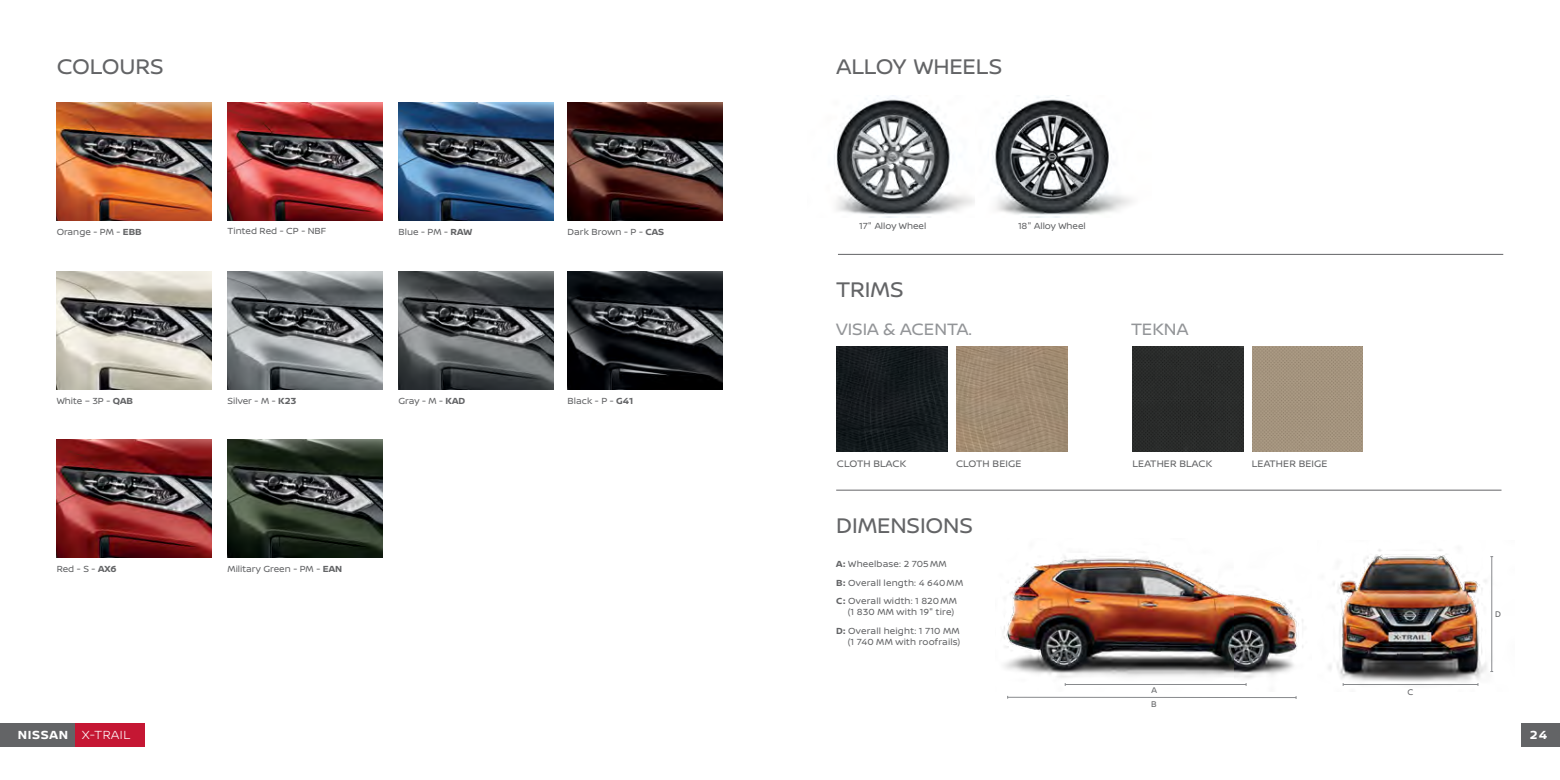
<style>
.page{position:relative;width:1560px;height:780px;background:#fff}
.page>*{position:absolute;margin:0;border:0;box-sizing:border-box;transform-origin:0 0}
.t1{font:22.5px "Nissan Brand";letter-spacing:-.005em;color:#636466}
.t2{font:17.5px "Nissan Brand";color:#939598}
.t3{font:300 12.5px "Nissan Brand";letter-spacing:.05em;color:#fff}
.t4{font:700 12.5px "Nissan Brand";color:#fff}
.t5{font:10px "Nissan Brand";letter-spacing:.01em;color:#636466}
.t6{font:9.38px/18.4px "Nissan Brand";color:#636466}
.t7{font:9.38px "Nissan Brand";letter-spacing:.02em;color:#636466}
.t8{font:8.75px "Nissan Brand";color:#636466;scale:.95 1}
.s1{font-weight:700}
</style>
<div class="page">
<img style="left:1328px;top:549px;width:166px;height:137px">
<img style="left:1004px;top:556px;width:299px;height:130px">
<img style="left:834px;top:97px;width:140px;height:120px">
<hr style="left:1007px;top:697px;width:288px;height:1px;background:#87898c">
<hr style="left:1491px;top:556px;width:1px;height:115px;background:#87898c">
<hr style="left:1342px;top:684px;width:135px;height:1px;background:#87898c">
<hr style="left:1065px;top:684px;width:180px;height:1px;background:#87898c">
<hr style="left:837px;top:254px;width:665px;height:1px;background:#636466">
<hr style="left:836px;top:490px;width:665px;height:1px;background:#636466">
<div style="left:1132px;top:346px;width:110px;height:106px;background:#2a2c2b"></div>
<img style="left:1252px;top:346px;width:110px;height:106px">
<img style="left:836px;top:346px;width:111px;height:106px">
<img style="left:956px;top:346px;width:111px;height:106px">
<img style="left:974px;top:97px;width:158px;height:120px">
<img style="left:57px;top:271px;width:155px;height:118px">
<img style="left:57px;top:102px;width:155px;height:118px">
<img style="left:227px;top:439px;width:155px;height:118px">
<img style="left:227px;top:271px;width:155px;height:118px">
<img style="left:398px;top:271px;width:155px;height:118px">
<img style="left:567px;top:271px;width:155px;height:118px">
<img style="left:398px;top:102px;width:155px;height:118px">
<img style="left:567px;top:102px;width:155px;height:118px">
<img style="left:227px;top:102px;width:155px;height:118px">
<img style="left:57px;top:439px;width:155px;height:118px">
<div style="left:75px;top:723px;width:69px;height:24px;background:#c51733"></div>
<div style="left:0;top:723px;width:75px;height:24px;background:#636466"></div>
<div style="left:1521px;top:723px;width:38px;height:24px;background:#636466"></div>
<h1 class="t1" style="left:57px;top:50px;width:109px">COLOURS</h1>
<p class="t6" style="left:57px;top:222px;width:87px">Orange - PM - <span class="s1">EBB</span></p>
<p class="t6" style="left:227px;top:221px;width:100px">Tinted Red - CP - NBF</p>
<p class="t6" style="left:398px;top:222px;width:75px">Blue - PM - <span class="s1">RAW</span></p>
<p class="t6" style="left:567px;top:222px;width:98px">Dark Brown - P - <span class="s1">CAS</span></p>
<p class="t6" style="left:57px;top:391px;width:78px">White – 3P - <span class="s1">QAB</span></p>
<p class="t6" style="left:227px;top:391px;width:70px">Silver - M - <span class="s1">K23</span></p>
<p class="t6" style="left:398px;top:391px;width:68px">Gray - M - <span class="s1">KAD</span></p>
<p class="t6" style="left:567px;top:391px;width:67px">Black - P - <span class="s1">G41</span></p>
<p class="t6" style="left:57px;top:559px;width:61px">Red - S - <span class="s1">AX6</span></p>
<p class="t6" style="left:227px;top:559px;width:116px">Military Green - PM - <span class="s1">EAN</span></p>
<h1 class="t1" style="left:836px;top:50px;width:167px">ALLOY WHEELS</h1>
<p class="t6" style="left:859px;top:216px;width:69px">17" Alloy Wheel</p>
<h1 class="t1" style="left:836px;top:273px;width:69px">TRIMS</h1>
<p class="t6" style="left:1017px;top:216px;width:69px">18" Alloy Wheel</p>
<h2 class="t2" style="left:836px;top:316px;width:137px">VISIA &amp; ACENTA.</h2>
<h2 class="t2" style="left:1130px;top:316px;width:59px">TEKNA</h2>
<p class="t5" style="left:836px;top:456px;width:71px">CLOTH BLACK</p>
<p class="t5" style="left:955px;top:456px;width:67px">CLOTH BEIGE</p>
<p class="t5" style="left:1132px;top:456px;width:81px">LEATHER BLACK</p>
<p class="t5" style="left:1251px;top:456px;width:77px">LEATHER BEIGE</p>
<h1 class="t1" style="left:836px;top:508px;width:138px">DIMENSIONS</h1>
<p class="t6" style="left:836px;top:554px;width:128px"><span class="s1">A:</span> Wheelbase: 2 705MM<br><span class="s1">B:</span> Overall length: 4 640MM<br><span class="s1">C:</span> Overall width: 1 820MM</p>
<p class="t6" style="left:836px;top:602px;width:125px;text-indent:12px">(1 830 MM with 19" tire)<br><span class="s1">D:</span> Overall height: 1 710 MM</p>
<p class="t7" style="left:847px;top:635px;width:114px">(1 740 MM with roofrails)</p>
<p class="t8" style="left:1151px;top:683px;width:7px">A</p>
<p class="t8" style="left:1407px;top:685px;width:8px">C</p>
<p class="t8" style="left:1151px;top:697px;width:7px">B</p>
<p class="t8" style="left:1494px;top:607px;width:8px">D</p>
<h3 class="t3" style="left:18px;top:726px;width:114px"><span class="s1">NISSAN</span> X-TRAIL</h3>
<h3 class="t4" style="left:1529px;top:726px;width:19px">24</h3>
</div>
